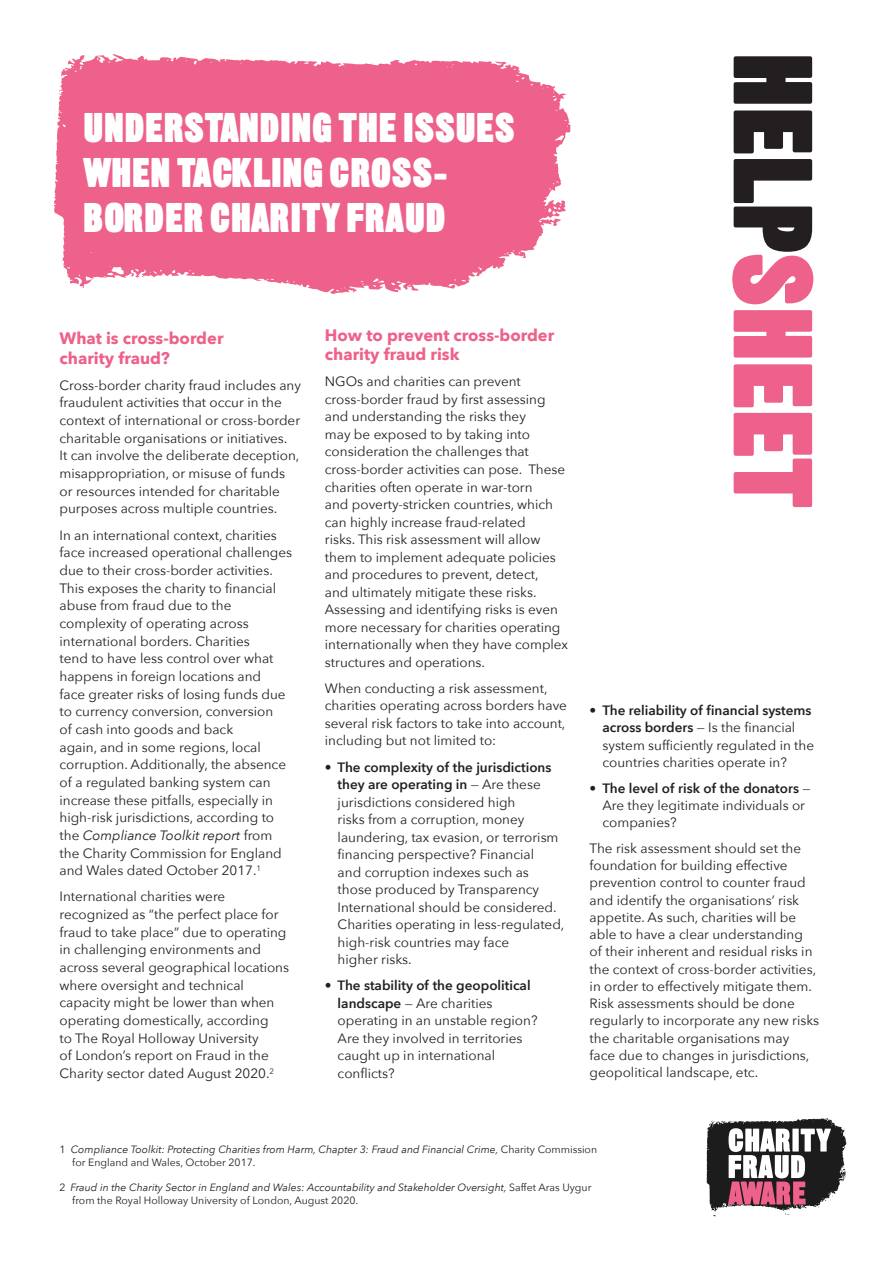
<style>
.page{position:relative;width:893px;height:1263px;background:#fff}
.page>*{position:absolute;margin:0;border:0;box-sizing:border-box;transform-origin:0 0}
.t1{font:900 109.5px "Sans Thirteen";letter-spacing:.02em;color:#ed618a}
.t2{font:900 40.5px "Sans Thirteen";letter-spacing:.035em;color:#fff}
.t3{font:700 16.5px/20px "Avenir Next";color:#ed618a}
.t4{font:13.5px/17.7px "Avenir Next";color:#231f20}
.Footnotes{font:italic 10.5px/12.6px "Avenir Next";color:#231f20}
.s1{font-style:italic}
.s2{font-weight:600}
.s3{color:#231f20}
.s4{font-style:normal}
</style>
<div class="page">
<svg style="left:54px;top:54px;width:517px;height:240px;fill:#ed618a"></svg>
<svg style="left:706px;top:1118px;width:140px;height:98px"></svg>
<p class="t2" style="left:84px;top:103px;width:432px">UNDERSTANDING THE ISSUES</p>
<p class="t2" style="left:84px;top:148px;width:364px">WHEN TACKLING CROSS-</p>
<p class="t2" style="left:84px;top:193px;width:363px">BORDER CHARITY FRAUD</p>
<p class="t3" style="left:60px;top:328px;width:166px">What is cross-border charity fraud?</p>
<p class="t4" style="left:60px;top:376px;width:243px">Cross-border charity fraud includes any fraudulent activities that occur in the context of international or cross-border charitable organisations or initiatives.<br>It can involve the deliberate deception, misappropriation, or misuse of funds or resources intended for charitable purposes across multiple countries.</p>
<p class="t4" style="left:60px;top:525px;width:234px">In an international context, charities face increased operational challenges due to their cross-border activities.<br>This exposes the charity to financial abuse from fraud due to the complexity of operating across international borders. Charities<br>tend to have less control over what happens in foreign locations and<br>face greater risks of losing funds due to currency conversion, conversion<br>of cash into goods and back<br>again, and in some regions, local corruption. Additionally, the absence of a regulated banking system can increase these pitfalls, especially in high-risk jurisdictions, according to the <span class="s1">Compliance Toolkit report</span> from the Charity Commission for England and Wales dated October 2017.<sup>1</sup></p>
<p class="t4" style="left:60px;top:887px;width:231px">International charities were recognized as “the perfect place for fraud to take place” due to operating in challenging environments and across several geographical locations where oversight and technical capacity might be lower than when operating domestically, according<br>to The Royal Holloway University<br>of London’s report on Fraud in the Charity sector dated August 2020.<sup>2</sup></p>
<p class="t3" style="left:325px;top:325px;width:231px">How to prevent cross-border charity fraud risk</p>
<p class="t4" style="left:325px;top:372px;width:245px">NGOs and charities can prevent cross-border fraud by first assessing and understanding the risks they<br>may be exposed to by taking into consideration the challenges that cross-border activities can pose. These charities often operate in war-torn<br>and poverty-stricken countries, which can highly increase fraud-related<br>risks. This risk assessment will allow them to implement adequate policies and procedures to prevent, detect,<br>and ultimately mitigate these risks.<br>Assessing and identifying risks is even more necessary for charities operating internationally when they have complex structures and operations.</p>
<p class="t4" style="left:325px;top:679px;width:244px">When conducting a risk assessment, charities operating across borders have several risk factors to take into account, including but not limited to:</p>
<p class="t4" style="left:338px;top:757px;width:228px;text-indent:-13px"><span class="s2">• The complexity of the jurisdictions they are operating in</span> — Are these jurisdictions considered high<br>risks from a corruption, money laundering, tax evasion, or terrorism financing perspective? Financial<br>and corruption indexes such as those produced by Transparency<br>International should be considered.<br>Charities operating in less-regulated, high-risk countries may face<br>higher risks.</p>
<p class="t4" style="left:338px;top:976px;width:201px;text-indent:-13px"><span class="s2">• The stability of the geopolitical landscape</span> — Are charities operating in an unstable region?<br>Are they involved in territories caught up in international conflicts?</p>
<p class="t1" style="left:839px;top:54px;width:454px;rotate:90deg"><span class="s3">HELP</span>SHEET</p>
<p class="t4" style="left:602px;top:701px;width:213px;line-height:17.2px;text-indent:-13px"><span class="s2">• The reliability of financial systems across borders</span> — Is the financial system sufficiently regulated in the countries charities operate in?</p>
<p class="t4" style="left:602px;top:779px;width:210px;line-height:17.2px;text-indent:-13px"><span class="s2">• The level of risk of the donators</span> —<br>Are they legitimate individuals or companies?</p>
<p class="t4" style="left:590px;top:839px;width:231px;line-height:17.2px">The risk assessment should set the foundation for building effective prevention control to counter fraud and identify the organisations’ risk appetite. As such, charities will be able to have a clear understanding<br>of their inherent and residual risks in the context of cross-border activities, in order to effectively mitigate them.<br>Risk assessments should be done regularly to incorporate any new risks the charitable organisations may<br>face due to changes in jurisdictions, geopolitical landscape, etc.</p>
<p class="Footnotes" style="left:72px;top:1143px;width:526px;text-indent:-13px"><span class="s4">1</span> Compliance Toolkit: Protecting Charities from Harm, Chapter 3: Fraud and Financial Crime, <span class="s4">Charity Commission for England and Wales, October 2017.</span></p>
<p class="Footnotes" style="left:72px;top:1181px;width:521px;text-indent:-13px"><span class="s4">2</span> Fraud in the Charity Sector in England and Wales: Accountability and Stakeholder Oversight, <span class="s4">Saffet Aras Uygur from the Royal Holloway University of London, August 2020.</span></p>
</div>
